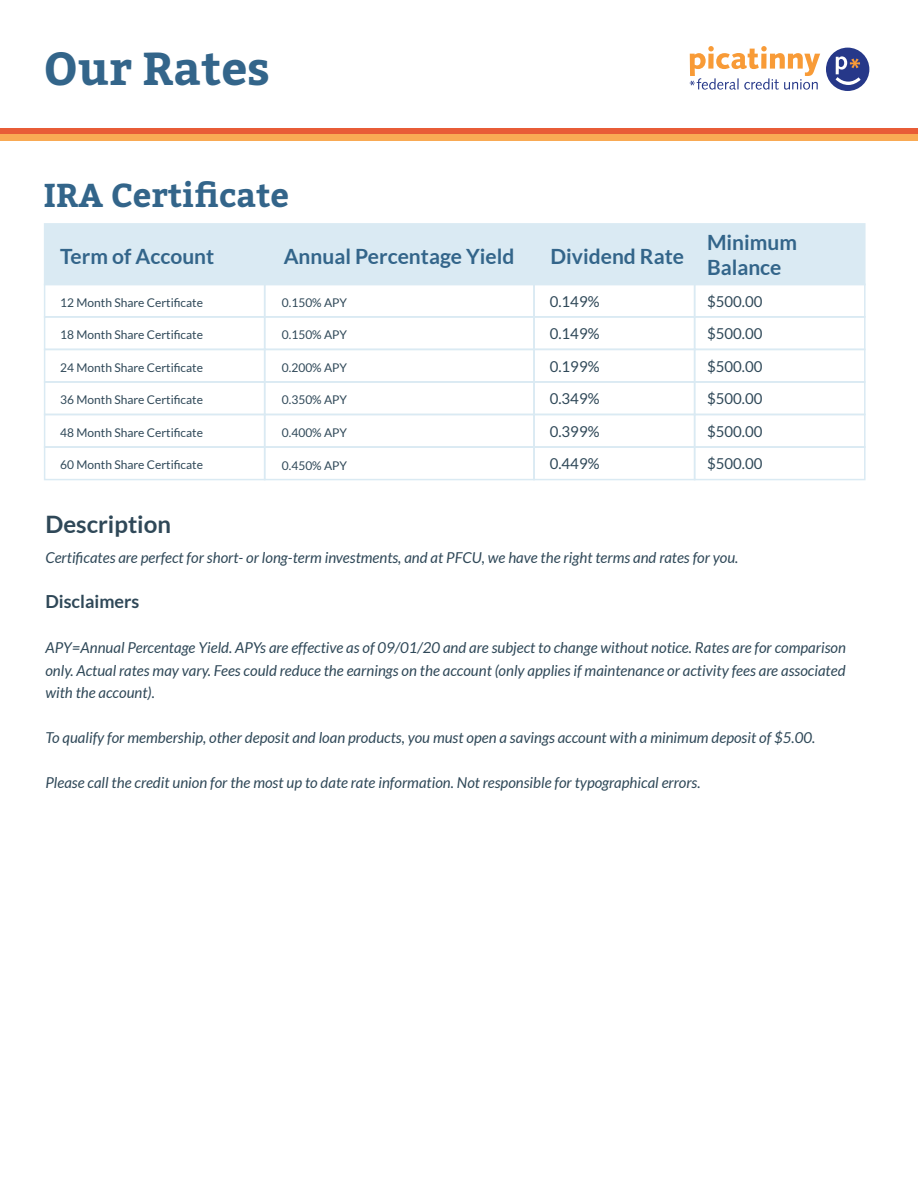
<style>
.page{position:relative;width:918px;height:1188px;background:#fff}
.page>*{position:absolute;margin:0;border:0;box-sizing:border-box;transform-origin:0 0}
.t1{font:700 46.05px "Bitter";color:#33658a}
.t2{font:700 33px "Bitter";color:#33658a}
.t3{font:700 24px "Lato";color:#2f4858}
.t4{font:700 21px/25.2px "Lato";color:#33658a}
.t5{font:700 18px "Lato";color:#2f4858}
.t6{font:italic 15px/22.5px "Lato";color:#2f4858;text-align:justify}
.t7{font:15px/32.5px "Lato";color:#2f4858;text-align:justify}
.t8{font:12px "Lato";color:#2f4858}
</style>
<div class="page">
<div style="left:44px;top:223px;width:822px;height:62px;background:#daeaf3"></div>
<div style="left:44px;top:284px;width:221px;height:34px;border:2px solid #daeaf3"></div>
<div style="left:264px;top:284px;width:271px;height:34px;border:2px solid #daeaf3"></div>
<div style="left:533px;top:284px;width:162px;height:34px;border:2px solid #daeaf3"></div>
<div style="left:694px;top:284px;width:172px;height:34px;border:2px solid #daeaf3"></div>
<div style="left:44px;top:316px;width:221px;height:34px;border:2px solid #daeaf3"></div>
<div style="left:264px;top:316px;width:271px;height:34px;border:2px solid #daeaf3"></div>
<div style="left:533px;top:316px;width:162px;height:34px;border:2px solid #daeaf3"></div>
<div style="left:694px;top:316px;width:172px;height:34px;border:2px solid #daeaf3"></div>
<div style="left:44px;top:349px;width:221px;height:34px;border:2px solid #daeaf3"></div>
<div style="left:264px;top:349px;width:271px;height:34px;border:2px solid #daeaf3"></div>
<div style="left:533px;top:349px;width:162px;height:34px;border:2px solid #daeaf3"></div>
<div style="left:694px;top:349px;width:172px;height:34px;border:2px solid #daeaf3"></div>
<div style="left:44px;top:381px;width:221px;height:34px;border:2px solid #daeaf3"></div>
<div style="left:264px;top:381px;width:271px;height:34px;border:2px solid #daeaf3"></div>
<div style="left:533px;top:381px;width:162px;height:34px;border:2px solid #daeaf3"></div>
<div style="left:694px;top:381px;width:172px;height:34px;border:2px solid #daeaf3"></div>
<div style="left:44px;top:414px;width:221px;height:34px;border:2px solid #daeaf3"></div>
<div style="left:264px;top:414px;width:271px;height:34px;border:2px solid #daeaf3"></div>
<div style="left:533px;top:414px;width:162px;height:34px;border:2px solid #daeaf3"></div>
<div style="left:694px;top:414px;width:172px;height:34px;border:2px solid #daeaf3"></div>
<div style="left:44px;top:446px;width:221px;height:34px;border:2px solid #daeaf3"></div>
<div style="left:264px;top:446px;width:271px;height:34px;border:2px solid #daeaf3"></div>
<div style="left:533px;top:446px;width:162px;height:34px;border:2px solid #daeaf3"></div>
<div style="left:694px;top:446px;width:172px;height:34px;border:2px solid #daeaf3"></div>
<div style="left:826px;top:48px;width:43px;height:43px;background:#263889;border-radius:50%"></div>
<svg style="left:836px;top:56px;width:25px;height:29px"></svg>
<svg style="left:690px;top:46px;width:130px;height:44px"></svg>
<div style="left:0;top:134px;width:918px;height:6px;background:#f9aa54"></div>
<div style="left:0;top:128px;width:918px;height:6px;background:#e85c37"></div>
<h1 class="t1" style="left:43px;top:38px;width:228px">Our Rates</h1>
<h2 class="t2" style="left:43px;top:174px;width:247px">IRA Certificate</h2>
<h3 class="t4" style="left:60px;top:243px;width:156px">Term of Account</h3>
<h3 class="t4" style="left:284px;top:243px;width:232px">Annual Percentage Yield</h3>
<h3 class="t4" style="left:551px;top:243px;width:135px">Dividend Rate</h3>
<h3 class="t4" style="left:707px;top:230px;width:92px">Minimum<br>Balance</h3>
<p class="t7" style="left:550px;top:285px;width:51px">0.149% 0.149% 0.199%</p>
<p class="t7" style="left:707px;top:285px;width:57px">$500.00 $500.00 $500.00</p>
<p class="t8" style="left:60px;top:296px;width:144px">12 Month Share Certificate</p>
<p class="t8" style="left:60px;top:328px;width:144px">18 Month Share Certificate</p>
<p class="t8" style="left:60px;top:361px;width:144px">24 Month Share Certificate</p>
<p class="t8" style="left:282px;top:296px;width:67px">0.150% APY</p>
<p class="t8" style="left:282px;top:328px;width:67px">0.150% APY</p>
<p class="t8" style="left:282px;top:361px;width:67px">0.200% APY</p>
<p class="t8" style="left:282px;top:393px;width:67px">0.350% APY</p>
<p class="t8" style="left:282px;top:426px;width:67px">0.400% APY</p>
<p class="t8" style="left:282px;top:458px;width:67px">0.450% APY</p>
<p class="t8" style="left:60px;top:393px;width:144px">36 Month Share Certificate</p>
<p class="t7" style="left:550px;top:382px;width:51px">0.349%</p>
<p class="t7" style="left:707px;top:382px;width:57px">$500.00</p>
<p class="t8" style="left:60px;top:426px;width:144px">48 Month Share Certificate</p>
<p class="t7" style="left:550px;top:415px;width:51px">0.399%</p>
<p class="t7" style="left:707px;top:415px;width:57px">$500.00</p>
<p class="t8" style="left:60px;top:458px;width:144px">60 Month Share Certificate</p>
<p class="t7" style="left:550px;top:448px;width:51px">0.449%</p>
<p class="t7" style="left:707px;top:448px;width:57px">$500.00</p>
<h3 class="t3" style="left:45px;top:511px;width:127px">Description</h3>
<p class="t6" style="left:45px;top:547px;width:695px">Certificates are perfect for short- or long-term investments, and at PFCU, we have the right terms and rates for you.</p>
<p class="t5" style="left:45px;top:591px;width:95px">Disclaimers</p>
<p class="t6" style="left:45px;top:637px;width:802px">APY=Annual Percentage Yield. APYs are effective as of 09/01/20 and are subject to change without notice. Rates are for comparison only. Actual rates may vary. Fees could reduce the earnings on the account (only applies if maintenance or activity fees are associated with the account).</p>
<p class="t6" style="left:45px;top:727px;width:771px">To qualify for membership, other deposit and loan products, you must open a savings account with a minimum deposit of $5.00.</p>
<p class="t6" style="left:45px;top:772px;width:657px">Please call the credit union for the most up to date rate information. Not responsible for typographical errors.</p>
</div>
